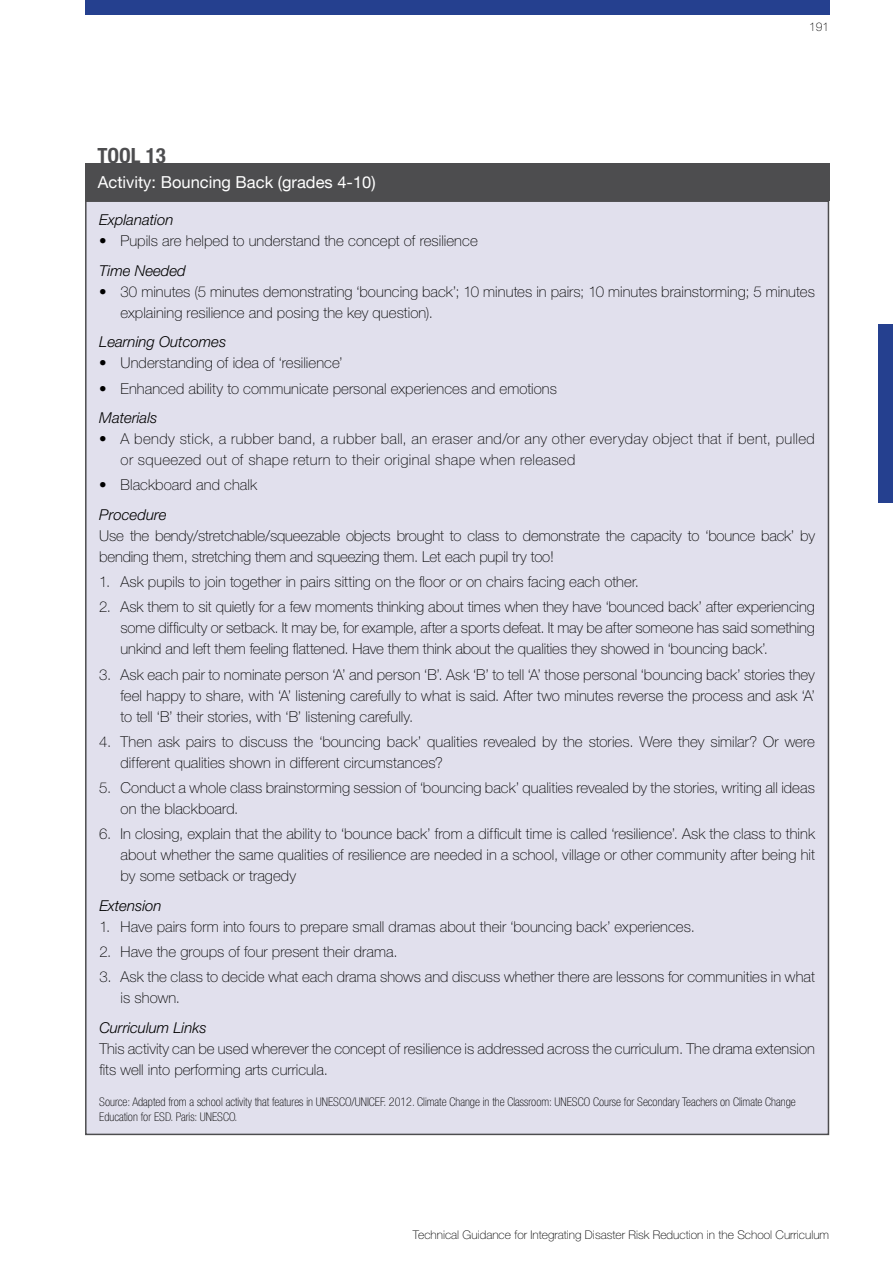
<style>
.page{position:relative;width:893px;height:1263px;background:#fff}
.page>*{position:absolute;margin:0;border:0;box-sizing:border-box;transform-origin:0 0}
.t1{font:700 condensed 21px "Helvetica Neue LT Pro";color:#4d4d4f}
.t2{font:16.5px "Helvetica Neue LT";color:#fff}
.t3{font:100 15px/21px "Helvetica Neue LT Pro";letter-spacing:.005em;color:#000}
.t4{font:100 15px/21px "Helvetica Neue LT Pro";letter-spacing:.025em;color:#000}
.t5{font:italic 300 15px "Helvetica Neue LT Pro";color:#000}
.t6{font:100 condensed 12px/14.4px "Helvetica Neue LT Pro";color:#000}
.t7{font:100 12px "Helvetica Neue LT Pro";color:#000}
</style>
<div class="page">
<div style="left:85px;top:0;width:744px;height:15px;background:#25408f"></div>
<div style="left:878px;top:324px;width:15px;height:179px;background:#25408f"></div>
<div style="left:85px;top:163px;width:744px;height:37px;background:#4d4d4f"></div>
<div style="left:86px;top:201px;width:742px;height:933px;background:#e1e0ed"></div>
<h1 class="t1" style="left:98px;top:143px;width:70px">TOOL 13</h1>
<p class="t2" style="left:98px;top:172px;width:279px">Activity: Bouncing Back (grades 4-10)</p>
<p class="t7" style="left:809px;top:20px;width:22px">191</p>
<p class="t5" style="left:99px;top:211px;width:76px">Explanation</p>
<p class="t3" style="left:99px;top:231px;width:380px">• Pupils are helped to understand the concept of resilience</p>
<p class="t5" style="left:99px;top:262px;width:88px">Time Needed</p>
<p class="t3" style="left:121px;top:281px;width:696px;text-indent:-21px">• 30 minutes (5 minutes demonstrating ‘bouncing back’; 10 minutes in pairs; 10 minutes brainstorming; 5 minutes explaining resilience and posing the key question).</p>
<p class="t5" style="left:99px;top:333px;width:128px">Learning Outcomes</p>
<p class="t3" style="left:99px;top:353px;width:245px">• Understanding of idea of ‘resilience’</p>
<p class="t3" style="left:99px;top:378px;width:459px">• Enhanced ability to communicate personal experiences and emotions</p>
<p class="t5" style="left:99px;top:409px;width:60px">Materials</p>
<p class="t4" style="left:121px;top:428px;width:696px;text-indent:-21px">• A bendy stick, a rubber band, a rubber ball, an eraser and/or any other everyday object that if bent, pulled or squeezed out of shape return to their original shape when released</p>
<p class="t3" style="left:99px;top:475px;width:159px">• Blackboard and chalk</p>
<p class="t5" style="left:99px;top:506px;width:69px">Procedure</p>
<p class="t3" style="left:99px;top:525px;width:717px">Use the bendy/stretchable/squeezable objects brought to class to demonstrate the capacity to ‘bounce back’ by bending them, stretching them and squeezing them. Let each pupil try too!</p>
<p class="t3" style="left:99px;top:571px;width:541px">1. Ask pupils to join together in pairs sitting on the floor or on chairs facing each other.</p>
<p class="t3" style="left:121px;top:597px;width:696px;text-align:justify;text-indent:-21px">2. Ask them to sit quietly for a few moments thinking about times when they have ‘bounced back’ after experiencing some difficulty or setback. It may be, for example, after a sports defeat. It may be after someone has said something unkind and left them feeling flattened. Have them think about the qualities they showed in ‘bouncing back’.</p>
<p class="t3" style="left:121px;top:664px;width:696px;text-align:justify;text-indent:-21px">3. Ask each pair to nominate person ‘A’ and person ‘B’. Ask ‘B’ to tell ‘A’ those personal ‘bouncing back’ stories they feel happy to share, with ‘A’ listening carefully to what is said. After two minutes reverse the process and ask ‘A’ to tell ‘B’ their stories, with ‘B’ listening carefully.</p>
<p class="t3" style="left:121px;top:731px;width:696px;text-indent:-21px">4. Then ask pairs to discuss the ‘bouncing back’ qualities revealed by the stories. Were they similar? Or were different qualities shown in different circumstances?</p>
<p class="t3" style="left:121px;top:777px;width:696px;text-indent:-21px">5. Conduct a whole class brainstorming session of ‘bouncing back’ qualities revealed by the stories, writing all ideas on the blackboard.</p>
<p class="t3" style="left:121px;top:824px;width:696px;text-align:justify;text-indent:-21px">6. In closing, explain that the ability to ‘bounce back’ from a difficult time is called ‘resilience’. Ask the class to think about whether the same qualities of resilience are needed in a school, village or other community after being hit by some setback or tragedy</p>
<p class="t5" style="left:99px;top:897px;width:64px">Extension</p>
<p class="t3" style="left:99px;top:916px;width:597px">1. Have pairs form into fours to prepare small dramas about their ‘bouncing back’ experiences.</p>
<p class="t3" style="left:99px;top:941px;width:300px">2. Have the groups of four present their drama.</p>
<p class="t3" style="left:121px;top:967px;width:696px;text-indent:-21px">3. Ask the class to decide what each drama shows and discuss whether there are lessons for communities in what is shown.</p>
<p class="t5" style="left:99px;top:1019px;width:109px">Curriculum Links</p>
<p class="t3" style="left:99px;top:1038px;width:717px">This activity can be used wherever the concept of resilience is addressed across the curriculum. The drama extension fits well into performing arts curricula.</p>
<p class="t6" style="left:99px;top:1095px;width:698px">Source: Adapted from a school activity that features in UNESCO/UNICEF. 2012. Climate Change in the Classroom: UNESCO Course for Secondary Teachers on Climate Change<br>Education for ESD. Paris: UNESCO.</p>
<p class="t7" style="left:413px;top:1227px;width:418px">Technical Guidance for Integrating Disaster Risk Reduction in the School Curriculum</p>
</div>
